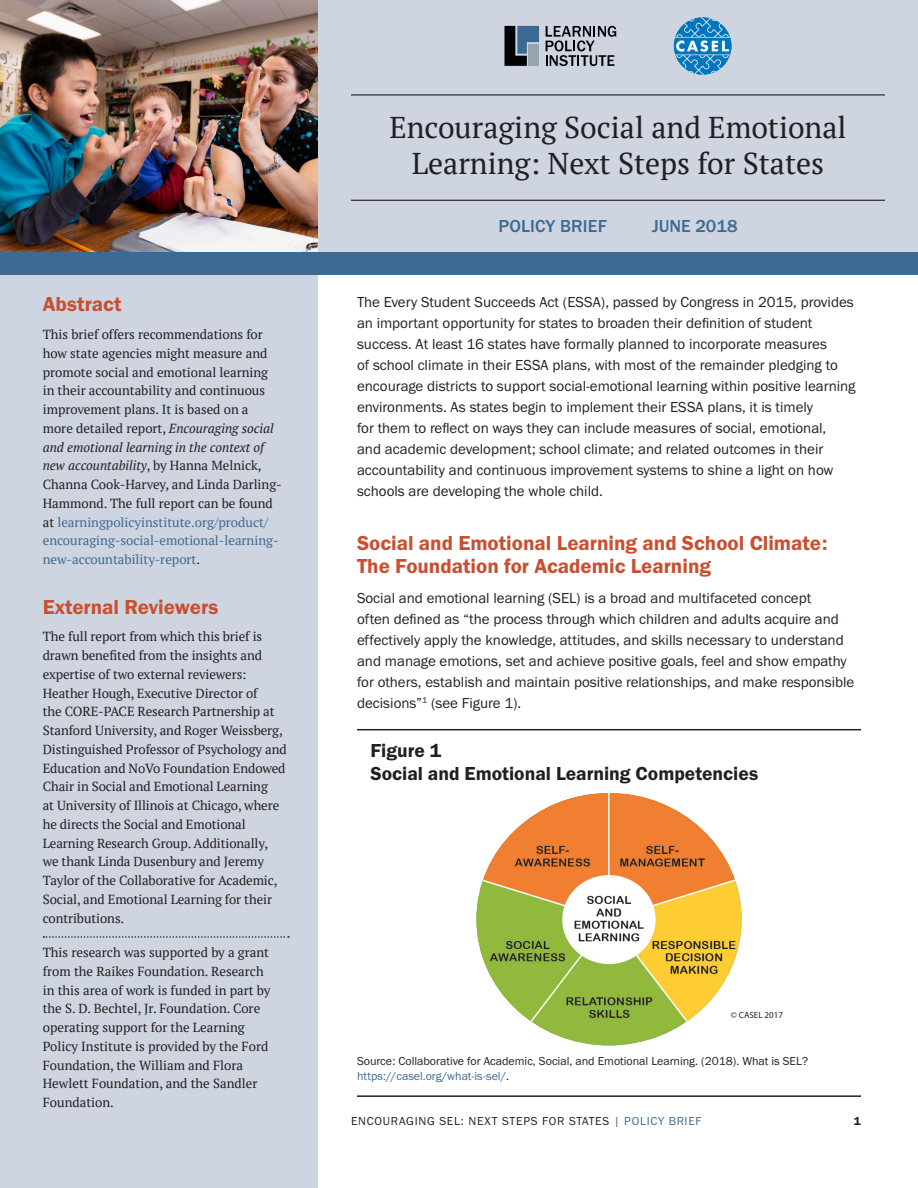
<style>
.page{position:relative;width:918px;height:1188px;background:#fff}
.page>*{position:absolute;margin:0;border:0;box-sizing:border-box;transform-origin:0 0}
.Brief_Title{font:30px/36px "PT Serif";color:#231f20}
.Head_A__Orange{font:21px/22.5px "Franklin Gothic URW Dem";color:#c85031}
.Head_A{font:21px "Franklin Gothic URW Dem";color:#c85031}
.Table___Figure_Head{font:19.5px/22.5px "Franklin Gothic URW Dem";color:#231f20}
.BRIEF_TYPE{font:500 18px "Franklin Gothic URW";letter-spacing:.01em;color:#3c6a93}
.BRIEF_DATE{font:500 18px "Franklin Gothic URW";color:#3c6a93}
.Text-_10_point_for_1{font:15px/21px "Franklin Gothic URW Boo";color:#231f20}
.Abstract___modify_as{font:13.2px/18.8px "PT Serif";letter-spacing:-.005em;color:#231f20}
.abstract_-_funder_pa{font:13.2px/18.8px "PT Serif";color:#231f20}
.new_Table__Source{font:12px/15px "Franklin Gothic URW Boo";color:#231f20}
.Running_feet{font:12px "Franklin Gothic URW Boo";letter-spacing:.06em;color:#231f20}
.Page_Number{font:12px "Franklin Gothic URW Dem";color:#231f20}
.t1{font:9px "Myriad Pro";color:#231f20}
.s1{font-style:italic}
.s2{color:#3c6a93}
</style>
<div class="page">
<div style="left:0;top:270px;width:318px;height:918px;background:#cfd4e1"></div>
<div style="left:0;top:252px;width:918px;height:22px;background:#3c6a93"></div>
<svg style="left:44px;top:936px;width:245px;height:2px"></svg>
<hr style="left:357px;top:729px;width:504px;height:1px;background:#231f20">
<hr style="left:357px;top:1095px;width:504px;height:2px;background:#231f20">
<img style="left:476px;top:793px;width:266px;height:252px">
<div style="left:318px;top:0;width:600px;height:252px;background:#cfd4e1"></div>
<img style="left:0;top:0;width:318px;height:252px">
<hr style="left:351px;top:200px;width:534px;height:1px;background:#231f20">
<hr style="left:351px;top:94px;width:534px;height:1px;background:#231f20">
<svg style="left:546px;top:26px;width:70px;height:40px"></svg>
<svg style="left:504px;top:26px;width:35px;height:40px"></svg>
<img style="left:674px;top:17px;width:58px;height:58px;border-radius:29px">
<p class="Head_A" style="left:43px;top:292px;width:80px">Abstract</p>
<p class="Abstract___modify_as" style="left:43px;top:325px;width:241px">This brief offers recommendations for how state agencies might measure and promote social and emotional learning in their accountability and continuous improvement plans. It is based on a more detailed report, <span class="s1">Encouraging social and emotional learning in the context of new accountability</span>, by Hanna Melnick, Channa Cook-Harvey, and Linda Darling-Hammond. The full report can be found at <span class="s2">learningpolicyinstitute.org/product/ encouraging-social-emotional-learning&shy;new-accountability-report</span>.</p>
<p class="Head_A" style="left:43px;top:594px;width:177px">External Reviewers</p>
<p class="Abstract___modify_as" style="left:43px;top:627px;width:246px">The full report from which this brief is drawn benefited from the insights and expertise of two external reviewers:<br>Heather Hough, Executive Director of<br>the CORE-PACE Research Partnership at Stanford University, and Roger Weissberg, Distinguished Professor of Psychology and Education and NoVo Foundation Endowed Chair in Social and Emotional Learning<br>at University of Illinois at Chicago, where he directs the Social and Emotional Learning Research Group. Additionally, we thank Linda Dusenbury and Jeremy Taylor of the Collaborative for Academic, Social, and Emotional Learning for their contributions.</p>
<p class="abstract_-_funder_pa" style="left:43px;top:943px;width:229px">This research was supported by a grant from the Raikes Foundation. Research in this area of work is funded in part by the S. D. Bechtel, Jr. Foundation. Core operating support for the Learning Policy Institute is provided by the Ford Foundation, the William and Flora Hewlett Foundation, and the Sandler Foundation.</p>
<p class="Brief_Title" style="left:389px;top:109px;width:459px;text-align:center">Encouraging Social and Emotional<br>Learning: Next Steps for States</p>
<p class="Brief_Title" style="left:381px;top:121px;width:421px">An Evidence-Based Strategy for<br>Equitable School Improvement</p>
<p class="BRIEF_TYPE" style="left:498px;top:215px;width:110px">POLICY BRIEF</p>
<p class="BRIEF_DATE" style="left:652px;top:215px;width:87px">JUNE 2018</p>
<p class="Text-_10_point_for_1" style="left:357px;top:292px;width:500px">The Every Student Succeeds Act (ESSA), passed by Congress in 2015, provides an important opportunity for states to broaden their definition of student success. At least 16 states have formally planned to incorporate measures<br>of school climate in their ESSA plans, with most of the remainder pledging to encourage districts to support social-emotional learning within positive learning environments. As states begin to implement their ESSA plans, it is timely<br>for them to reflect on ways they can include measures of social, emotional,<br>and academic development; school climate; and related outcomes in their accountability and continuous improvement systems to shine a light on how schools are developing the whole child.</p>
<p class="Head_A__Orange" style="left:357px;top:532px;width:472px">Social and Emotional Learning and School Climate:<br>The Foundation for Academic Learning</p>
<p class="Text-_10_point_for_1" style="left:357px;top:587px;width:499px">Social and emotional learning (SEL) is a broad and multifaceted concept<br>often defined as “the process through which children and adults acquire and effectively apply the knowledge, attitudes, and skills necessary to understand and manage emotions, set and achieve positive goals, feel and show empathy for others, establish and maintain positive relationships, and make responsible decisions”<sup>1</sup> (see Figure 1).</p>
<p class="Table___Figure_Head" style="left:370px;top:739px;width:389px">Figure 1<br>Social and Emotional Learning Competencies</p>
<p class="t1" style="left:731px;top:1009px;width:54px">© CASEL 2017</p>
<p class="new_Table__Source" style="left:357px;top:1053px;width:453px">Source: Collaborative for Academic, Social, and Emotional Learning. (2018). What is SEL? <span class="s2">https://casel.org/what-is-sel/</span>.</p>
<p class="Running_feet" style="left:351px;top:1113px;width:352px">ENCOURAGING SEL: NEXT STEPS FOR STATES <span class="s2">| POLICY BRIEF</span></p>
<p class="Page_Number" style="left:854px;top:1113px;width:9px">1</p>
</div>
